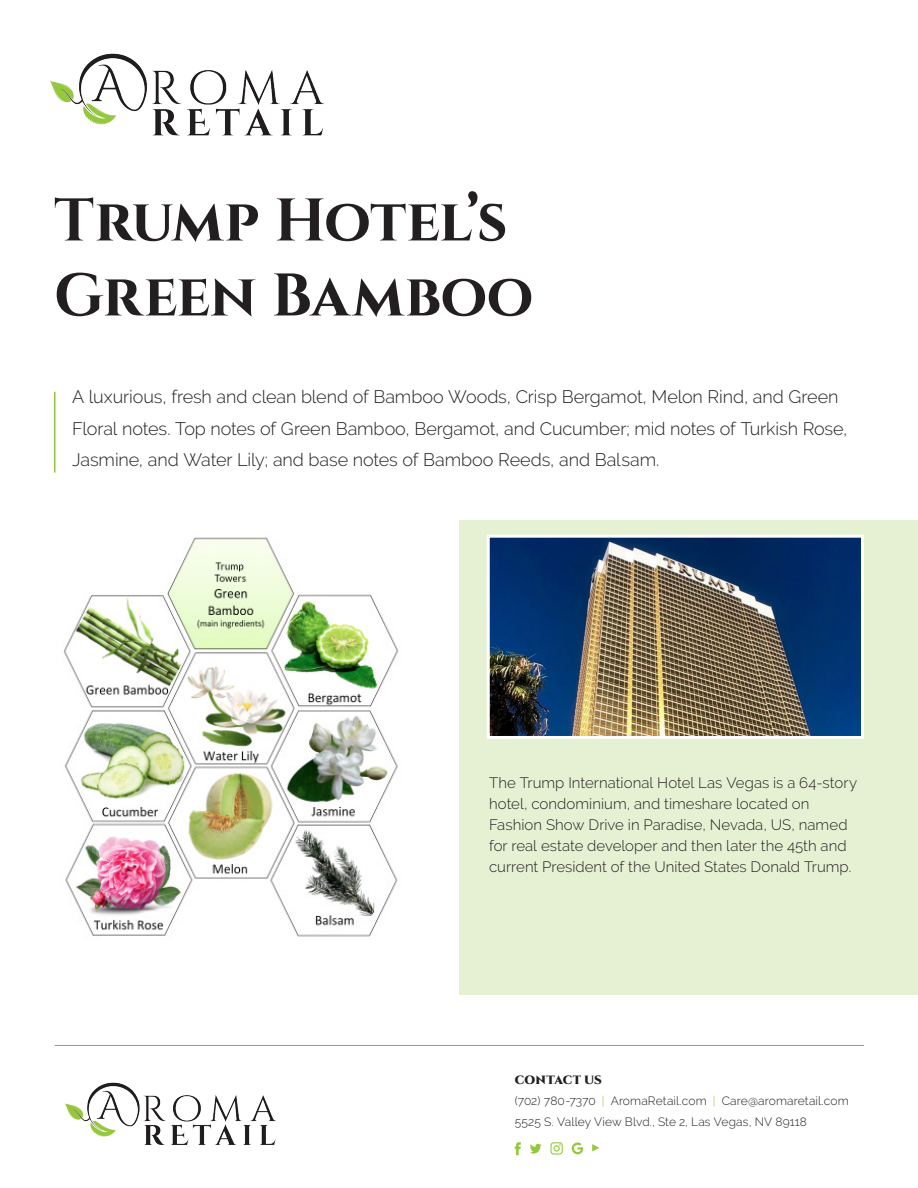
<style>
.page{position:relative;width:918px;height:1188px;background:#fff}
.page>*{position:absolute;margin:0;border:0;box-sizing:border-box;transform-origin:0 0}
.t1{font:700 60px "Cinzel";letter-spacing:-.01em;color:#231f20}
.t2{font:300 18px/31.5px "Raleway";letter-spacing:-.005em;color:#231f20}
.t3{font:300 15px/21px "Raleway";letter-spacing:.005em;color:#231f20}
.t4{font:300 12px "Raleway";letter-spacing:.01em;color:#231f20}
.t5{font:900 12px "Cinzel";letter-spacing:.005em;color:#231f20}
.s1{color:#94c83c}
</style>
<div class="page">
<div style="left:459px;top:520px;width:459px;height:474px;background:#e6f1d4"></div>
<img style="left:64px;top:537px;width:335px;height:400px">
<img style="left:65px;top:1082px;width:212px;height:63px">
<img style="left:50px;top:53px;width:275px;height:83px">
<svg style="left:515px;top:1142px;width:6px;height:13px"></svg>
<svg style="left:530px;top:1144px;width:12px;height:10px"></svg>
<svg style="left:550px;top:1142px;width:13px;height:13px"></svg>
<svg style="left:572px;top:1143px;width:11px;height:11px"></svg>
<svg style="left:592px;top:1144px;width:7px;height:8px"></svg>
<hr style="left:54px;top:392px;width:2px;height:81px;background:#94c83c">
<img style="left:491px;top:539px;width:369px;height:196px">
<div style="left:487px;top:535px;width:377px;height:204px;border:3px solid #fff"></div>
<hr style="left:55px;top:1045px;width:809px;height:1px;background:#939598">
<p class="t1" style="left:54px;top:184px;width:455px">Trump Hotel’s</p>
<p class="t1" style="left:54px;top:259px;width:481px">Green Bamboo</p>
<p class="t2" style="left:72px;top:381px;width:777px">A luxurious, fresh and clean blend of Bamboo Woods, Crisp Bergamot, Melon Rind, and Green<br>Floral notes. Top notes of Green Bamboo, Bergamot, and Cucumber; mid notes of Turkish Rose,<br>Jasmine, and Water Lily; and base notes of Bamboo Reeds, and Balsam.</p>
<p class="t3" style="left:489px;top:772px;width:369px">The Trump International Hotel Las Vegas is a 64-story hotel, condominium, and timeshare located on Fashion Show Drive in Paradise, Nevada, US, named for real estate developer and then later the 45th and current President of the United States Donald Trump.</p>
<p class="t5" style="left:515px;top:1072px;width:89px">CONTACT US</p>
<p class="t4" style="left:515px;top:1094px;width:335px">(702) 780-7370 <span class="s1">|</span> AromaRetail.com <span class="s1">|</span> Care@aromaretail.com</p>
<p class="t4" style="left:515px;top:1115px;width:294px">5525 S. Valley View Blvd., Ste 2, Las Vegas, NV 89118</p>
</div>
